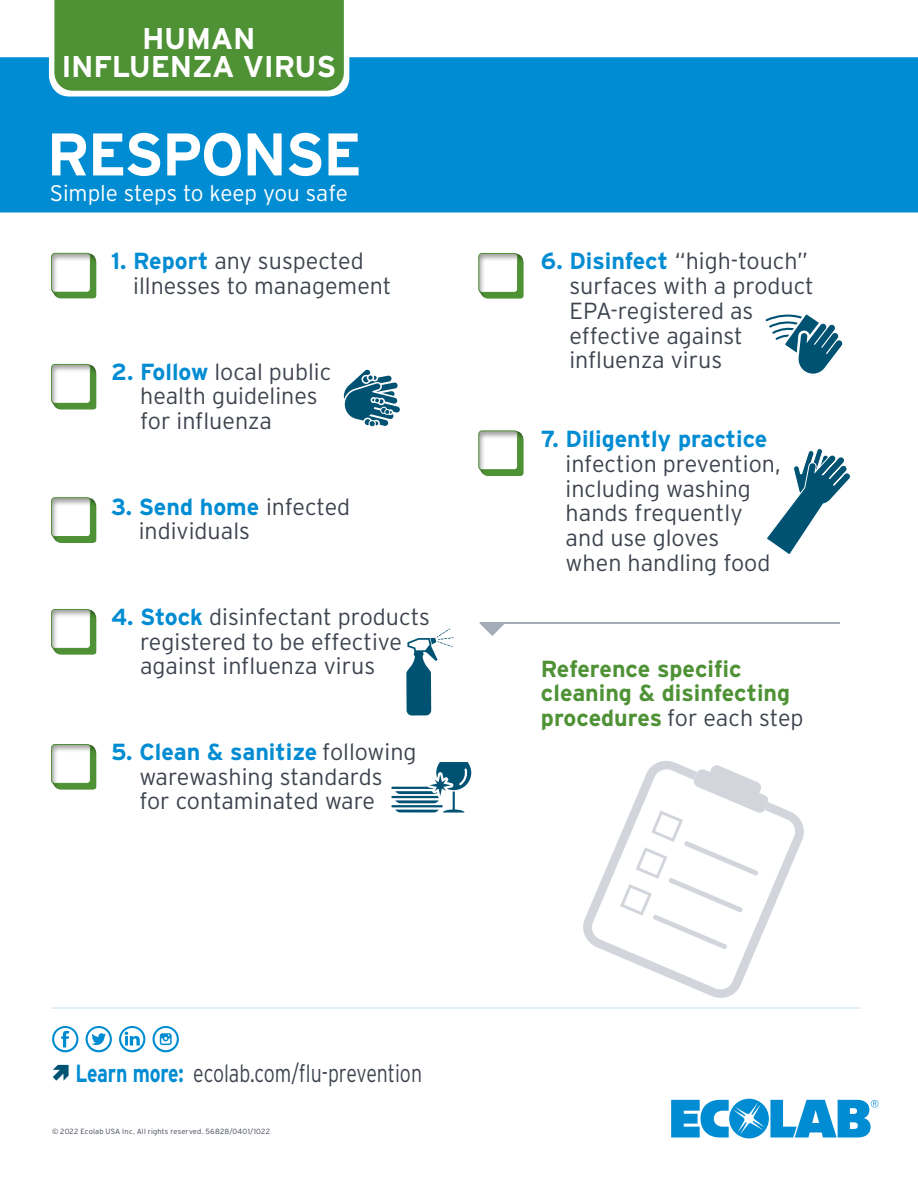
<style>
.page{position:relative;width:918px;height:1188px;background:#fff}
.page>*{position:absolute;margin:0;border:0;box-sizing:border-box;transform-origin:0 0}
.t1{font:700 60px "Interstate";letter-spacing:-.03em;color:#fff}
.t2{font:700 30px "Interstate";letter-spacing:-.01em;color:#fff}
.t3{font:300 24.75px "Interstate";color:#3e444f;scale:.79 1}
.t4{font:300 23.25px/24.8px "Interstate";color:#3e444f}
.t5{font:700 23.25px/24.8px "Interstate";color:#4f9236}
.t6{font:700 23.25px "Interstate";color:#008cd2}
.t7{font:300 22.5px "Interstate";color:#fff}
.t8{font:300 7.5px "Interstate";letter-spacing:.025em;color:#3e444f}
.s1{font-weight:700;color:#008cd2}
.s2{font-weight:300;color:#3e444f}
</style>
<div class="page">
<svg style="left:583px;top:761px;width:221px;height:237px"></svg>
<svg style="left:620px;top:765px;width:149px;height:184px"></svg>
<div style="left:0;top:57px;width:918px;height:155px;background:#008cd2"></div>
<div style="left:51px;top:252px;width:47px;height:47px;background:#231f20;opacity:.43"></div>
<div style="left:51px;top:252px;width:41px;height:41px;background:#231f20;opacity:.43"></div>
<div style="left:51px;top:253px;width:40px;height:40px;border:1px solid #4f9236;border-radius:3px"></div>
<div style="left:478px;top:252px;width:47px;height:47px;background:#231f20;opacity:.43"></div>
<div style="left:478px;top:252px;width:41px;height:41px;background:#231f20;opacity:.43"></div>
<div style="left:478px;top:253px;width:40px;height:40px;border:1px solid #4f9236;border-radius:3px"></div>
<div style="left:51px;top:363px;width:47px;height:47px;background:#231f20;opacity:.43"></div>
<div style="left:51px;top:363px;width:41px;height:41px;background:#231f20;opacity:.43"></div>
<div style="left:51px;top:364px;width:40px;height:40px;border:1px solid #4f9236;border-radius:3px"></div>
<div style="left:478px;top:430px;width:47px;height:46px;background:#231f20;opacity:.43"></div>
<div style="left:478px;top:429px;width:41px;height:42px;background:#231f20;opacity:.43"></div>
<div style="left:478px;top:431px;width:40px;height:39px;border:1px solid #4f9236;border-radius:3px"></div>
<div style="left:51px;top:497px;width:47px;height:46px;background:#231f20;opacity:.43"></div>
<div style="left:51px;top:496px;width:41px;height:41px;background:#231f20;opacity:.43"></div>
<div style="left:51px;top:497px;width:40px;height:40px;border:1px solid #4f9236;border-radius:3px"></div>
<div style="left:51px;top:608px;width:47px;height:47px;background:#231f20;opacity:.43"></div>
<div style="left:51px;top:608px;width:41px;height:41px;background:#231f20;opacity:.43"></div>
<div style="left:51px;top:609px;width:40px;height:40px;border:1px solid #4f9236;border-radius:3px"></div>
<div style="left:51px;top:743px;width:47px;height:47px;background:#231f20;opacity:.43"></div>
<div style="left:51px;top:743px;width:41px;height:41px;background:#231f20;opacity:.43"></div>
<div style="left:51px;top:744px;width:40px;height:40px;border:1px solid #4f9236;border-radius:3px"></div>
<svg style="left:391px;top:762px;width:80px;height:51px"></svg>
<svg style="left:671px;top:1099px;width:207px;height:39px"></svg>
<svg style="left:344px;top:369px;width:56px;height:57px"></svg>
<svg style="left:765px;top:314px;width:79px;height:62px"></svg>
<hr style="left:480px;top:623px;width:360px;height:1px;background:#a5acb9">
<svg style="left:479px;top:623px;width:25px;height:13px"></svg>
<hr style="left:51px;top:1007px;width:810px;height:2px;background:#d9eaf7">
<svg style="left:406px;top:628px;width:48px;height:88px"></svg>
<div style="left:54px;top:0;width:290px;height:91px;background:#4f9236"></div>
<svg style="left:153px;top:1026px;width:26px;height:26px"></svg>
<svg style="left:86px;top:1026px;width:26px;height:26px"></svg>
<svg style="left:52px;top:1026px;width:26px;height:26px"></svg>
<svg style="left:119px;top:1026px;width:26px;height:26px"></svg>
<svg style="left:767px;top:448px;width:84px;height:107px"></svg>
<p class="t2" style="left:142px;top:20px;width:115px">HUMAN</p>
<p class="t2" style="left:61px;top:48px;width:276px">INFLUENZA VIRUS</p>
<p class="t1" style="left:47px;top:118px;width:317px">RESPONSE</p>
<p class="t7" style="left:50px;top:180px;width:300px">Simple steps to keep you safe</p>
<p class="t4" style="left:133px;top:249px;width:260px;text-indent:-22px"><span class="s1">1. Report</span> any suspected illnesses to management</p>
<p class="t4" style="left:140px;top:359px;width:193px;text-indent:-29px"><span class="s1">2. Follow</span> local public health guidelines for influenza</p>
<p class="t4" style="left:139px;top:494px;width:213px;text-indent:-28px"><span class="s1">3. Send home</span> infected individuals</p>
<p class="t4" style="left:140px;top:604px;width:291px;text-indent:-29px"><span class="s1">4. Stock</span> disinfectant products registered to be effective against influenza virus</p>
<p class="t4" style="left:111px;top:739px;width:307px;text-align:center"><span class="s1">5. Clean &amp; sanitize</span> following warewashing standards<br>for contaminated ware</p>
<p class="t3" style="left:76px;top:1059px;width:440px"><span class="s1">Learn more:</span> ecolab.com/flu-prevention</p>
<p class="t8" style="left:52px;top:1127px;width:219px">© 2022 Ecolab USA Inc. All rights reserved. 56828/0401/1022</p>
<p class="t4" style="left:569px;top:249px;width:246px;text-indent:-28px"><span class="s1">6. Disinfect</span> “high-touch” surfaces with a product<br>EPA-registered as effective against influenza virus</p>
<p class="t6" style="left:541px;top:425px;width:228px">7. Diligently practice</p>
<p class="t4" style="left:566px;top:451px;width:217px">infection prevention, including washing hands frequently and use gloves when handling food</p>
<p class="t5" style="left:541px;top:656px;width:264px">Reference specific cleaning &amp; disinfecting procedures <span class="s2">for each step</span></p>
</div>
